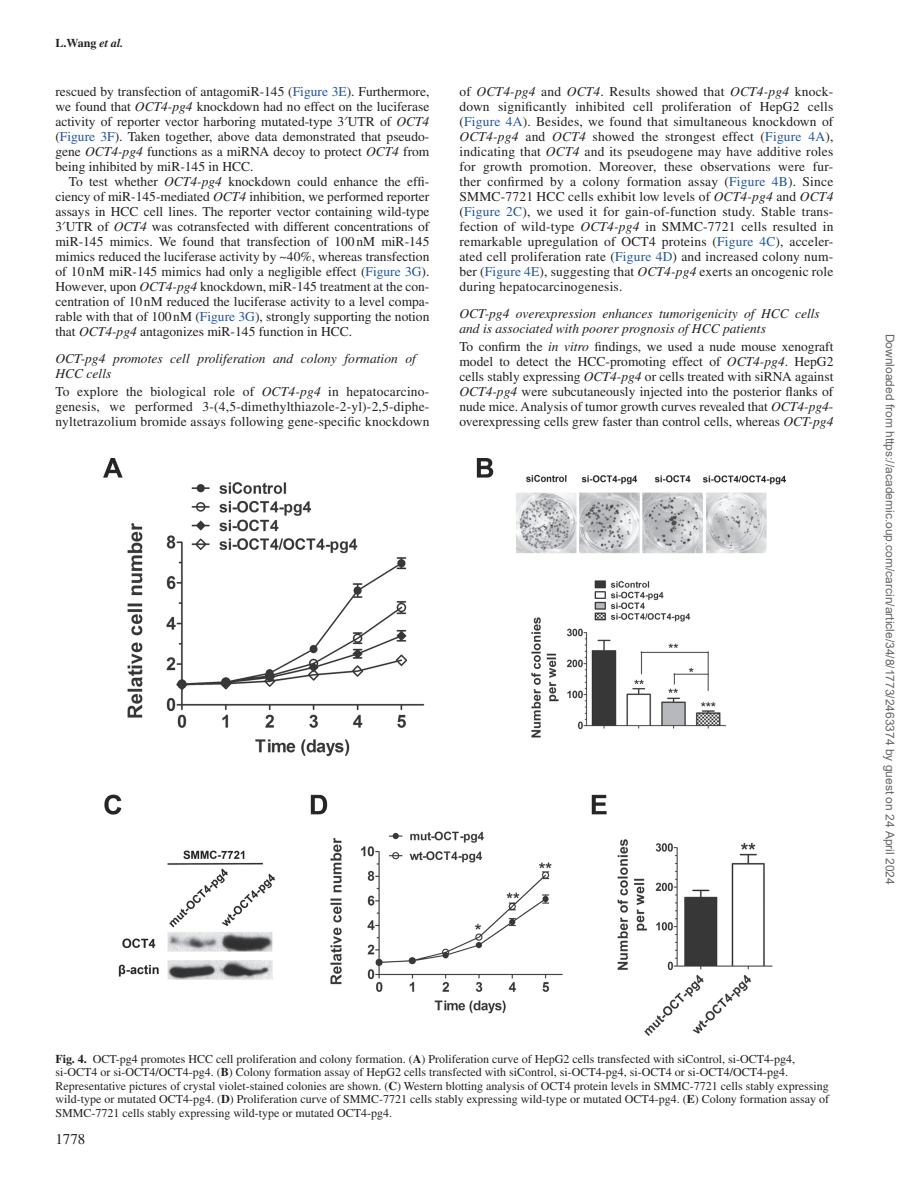
<style>
.page{position:relative;width:919px;height:1187px;background:#fff}
.page>*{position:absolute;margin:0;border:0;box-sizing:border-box;transform-origin:0 0}
.t1{font:15px "Times LT Std";color:#231f20}
.t2{font:13.5px/15px "Times LT Std";color:#231f20;text-align:justify}
.t3{font:italic 13.5px/15px "Times LT Std";color:#231f20}
.t4{font:12px/13.5px "Times LT Std";color:#231f20}
.t5{font:12px "Arial";color:#666}
.t6{font:700 12px "Times LT Std";color:#231f20}
.s1{font-style:italic}
.s2{color:#1e56a6}
.s3{font-family:"Gandhari Unicode"}
.s4{font-weight:700}
</style>
<div class="page">
<img style="left:103px;top:458px;width:682px;height:577px">
<p class="t6" style="left:55px;top:36px;width:69px">L.Wang <span class="s1">et al.</span></p>
<p class="t2" style="left:55px;top:84px;width:375px">rescued by transfection of antagomiR-145 (<span class="s2">Figure 3E</span>). Furthermore, we found that <span class="s1">OCT4-pg4</span> knockdown had no effect on the luciferase activity of reporter vector harboring mutated-type 3<span class="s3">′</span>UTR of <span class="s1">OCT4 </span>(<span class="s2">Figure 3F</span>). Taken together, above data demonstrated that pseudo&shy;gene <span class="s1">OCT4-pg4</span> functions as a miRNA decoy to protect <span class="s1">OCT4</span> from being inhibited by miR-145 in HCC.</p>
<p class="t2" style="left:55px;top:174px;width:375px;text-indent:14px">To test whether <span class="s1">OCT4-pg4</span> knockdown could enhance the effi&shy;ciency of miR-145-mediated <span class="s1">OCT4</span> inhibition, we performed reporter assays in HCC cell lines. The reporter vector containing wild-type 3<span class="s3">′</span>UTR of <span class="s1">OCT4</span> was cotransfected with different concentrations of miR-145 mimics. We found that transfection of 100 nM miR-145 mimics reduced the luciferase activity by ~40%, whereas transfection of 10 nM miR-145 mimics had only a negligible effect (<span class="s2">Figure 3G</span>).<br>However, upon <span class="s1">OCT4-pg4</span> knockdown, miR-145 treatment at the con&shy;centration of 10nM reduced the luciferase activity to a level compa&shy;rable with that of 100nM (<span class="s2">Figure 3G</span>), strongly supporting the notion that <span class="s1">OCT4-pg4</span> antagonizes miR-145 function in HCC.</p>
<p class="t3" style="left:55px;top:351px;width:362px">OCT-pg4 promotes cell proliferation and colony formation of<br>HCC cells</p>
<p class="t2" style="left:55px;top:384px;width:375px">To explore the biological role of <span class="s1">OCT4-pg4</span> in hepatocarcino&shy;genesis, we performed 3-(4,5-dimethylthiazole-2-yl)-2,5-diphe&shy;nyltetrazolium bromide assays following gene-specific knockdown</p>
<p class="t2" style="left:459px;top:84px;width:375px">of <span class="s1">OCT4-pg4</span> and <span class="s1">OCT4</span>. Results showed that <span class="s1">OCT4-pg4</span> knock&shy;down significantly inhibited cell proliferation of HepG2 cells (<span class="s2">Figure 4A</span>). Besides, we found that simultaneous knockdown of <span class="s1">OCT4-pg4</span> and <span class="s1">OCT4</span> showed the strongest effect (<span class="s2">Figure 4A</span>), indicating that <span class="s1">OCT4</span> and its pseudogene may have additive roles for growth promotion. Moreover, these observations were fur&shy;ther confirmed by a colony formation assay (<span class="s2">Figure 4B</span>). Since SMMC-7721 HCC cells exhibit low levels of <span class="s1">OCT4-pg4</span> and <span class="s1">OCT4 </span>(<span class="s2">Figure 2C</span>), we used it for gain-of-function study. Stable trans&shy;fection of wild-type <span class="s1">OCT4-pg4</span> in SMMC-7721 cells resulted in remarkable upregulation of OCT4 proteins (<span class="s2">Figure 4C</span>), acceler&shy;ated cell proliferation rate (<span class="s2">Figure 4D</span>) and increased colony num&shy;ber (<span class="s2">Figure 4E</span>), suggesting that <span class="s1">OCT4-pg4</span> exerts an oncogenic role during hepatocarcinogenesis.</p>
<p class="t3" style="left:459px;top:306px;width:362px">OCT-pg4 overexpression enhances tumorigenicity of HCC cells and is associated with poorer prognosis of HCC patients</p>
<p class="t2" style="left:459px;top:339px;width:375px">To confirm the <span class="s1">in vitro</span> findings, we used a nude mouse xenograft model to detect the HCC-promoting effect of <span class="s1">OCT4-pg4</span>. HepG2 cells stably expressing <span class="s1">OCT4-pg4</span> or cells treated with siRNA against <span class="s1">OCT4-pg4</span> were subcutaneously injected into the posterior flanks of nude mice. Analysis of tumor growth curves revealed that <span class="s1">OCT4-pg4</span>- overexpressing cells grew faster than control cells, whereas <span class="s1">OCT-pg4</span></p>
<p class="t5" style="left:894px;top:334px;width:552px;rotate:90deg">Downloaded from https://academic.oup.com/carcin/article/34/8/1773/2463374 by guest on 24 April 2024</p>
<p class="t4" style="left:55px;top:1051px;width:775px"><span class="s4">Fig. 4.</span> OCT-pg4 promotes HCC cell proliferation and colony formation. (<span class="s4">A</span>) Proliferation curve of HepG2 cells transfected with siControl, si-OCT4-pg4, si-OCT4 or si-OCT4/OCT4-pg4. (<span class="s4">B</span>) Colony formation assay of HepG2 cells transfected with siControl, si-OCT4-pg4, si-OCT4 or si-OCT4/OCT4-pg4.<br>Representative pictures of crystal violet-stained colonies are shown. (<span class="s4">C</span>) Western blotting analysis of OCT4 protein levels in SMMC-7721 cells stably expressing wild-type or mutated OCT4-pg4. (<span class="s4">D</span>) Proliferation curve of SMMC-7721 cells stably expressing wild-type or mutated OCT4-pg4. (<span class="s4">E</span>) Colony formation assay of SMMC-7721 cells stably expressing wild-type or mutated OCT4-pg4.</p>
<p class="t1" style="left:55px;top:1130px;width:31px">1778</p>
</div>
